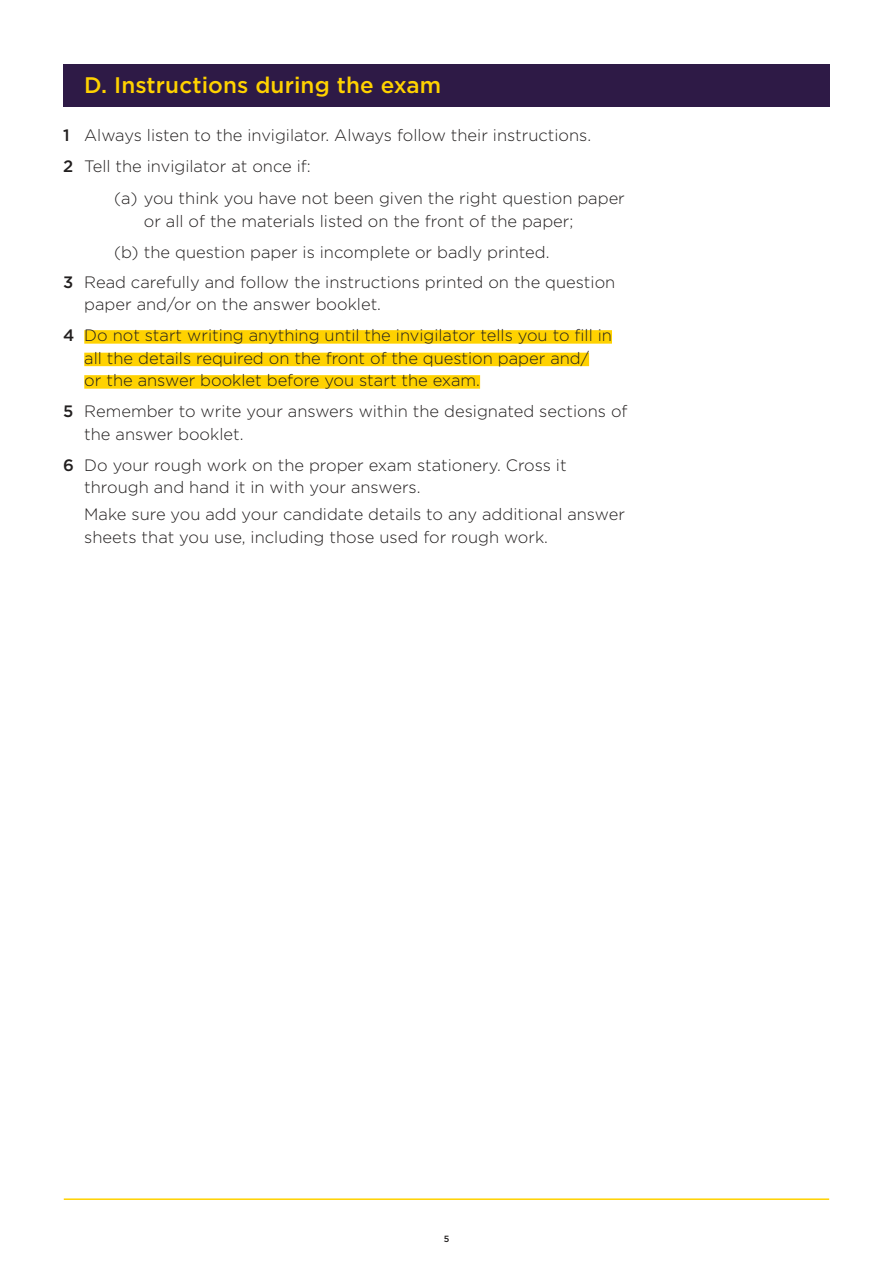
<style>
.page{position:relative;width:893px;height:1263px;background:#fff}
.page>*{position:absolute;margin:0;border:0;box-sizing:border-box;transform-origin:0 0}
.t1{font:500 22.5px "Gotham";letter-spacing:.005em;color:#ffd200}
.t2{font:300 16.5px/22.5px "Gotham";color:#221f1f}
.t3{font:500 9px "Gotham";color:#221f1f}
.s1{font-weight:500}
</style>
<div class="page">
<hr style="left:64px;top:1198px;width:765px;height:2px;background:#ffd200">
<div style="left:63px;top:64px;width:767px;height:42px;background:#2e1a46"></div>
<div style="left:84px;top:330px;width:528px;height:14px;background:#ffd200"></div>
<div style="left:84px;top:353px;width:505px;height:13px;background:#ffd200"></div>
<div style="left:84px;top:375px;width:396px;height:14px;background:#ffd200"></div>
<h1 class="t1" style="left:84px;top:76px;width:358px">D. Instructions during the exam</h1>
<p class="t2" style="left:63px;top:121px;width:530px;line-height:31px"><span class="s1">1</span> Always listen to the invigilator. Always follow their instructions.<br><span class="s1">2</span> Tell the invigilator at once if:</p>
<p class="t2" style="left:144px;top:188px;width:483px;text-indent:-30px">(a) you think you have not been given the right question paper or all of the materials listed on the front of the paper;</p>
<p class="t2" style="left:63px;top:237px;width:554px;line-height:30.2px;text-indent:51px">(b) the question paper is incomplete or badly printed.<br><span class="s1">3</span> Read carefully and follow the instructions printed on the question</p>
<p class="t2" style="left:63px;top:290px;width:550px;line-height:31px;text-indent:21px">paper and/or on the answer booklet.<br><span class="s1">4</span> Do not start writing anything until the invigilator tells you to fill in</p>
<p class="t2" style="left:84px;top:347px;width:506px">all the details required on the front of the question paper and/ or the answer booklet before you start the exam.</p>
<p class="t2" style="left:84px;top:401px;width:545px;text-indent:-21px"><span class="s1">5</span> Remember to write your answers within the designated sections of the answer booklet.</p>
<p class="t2" style="left:84px;top:454px;width:484px;text-indent:-21px"><span class="s1">6</span> Do your rough work on the proper exam stationery. Cross it through and hand it in with your answers.</p>
<p class="t2" style="left:84px;top:504px;width:542px">Make sure you add your candidate details to any additional answer sheets that you use, including those used for rough work.</p>
<p class="t3" style="left:444px;top:1235px;width:7px">5</p>
</div>
